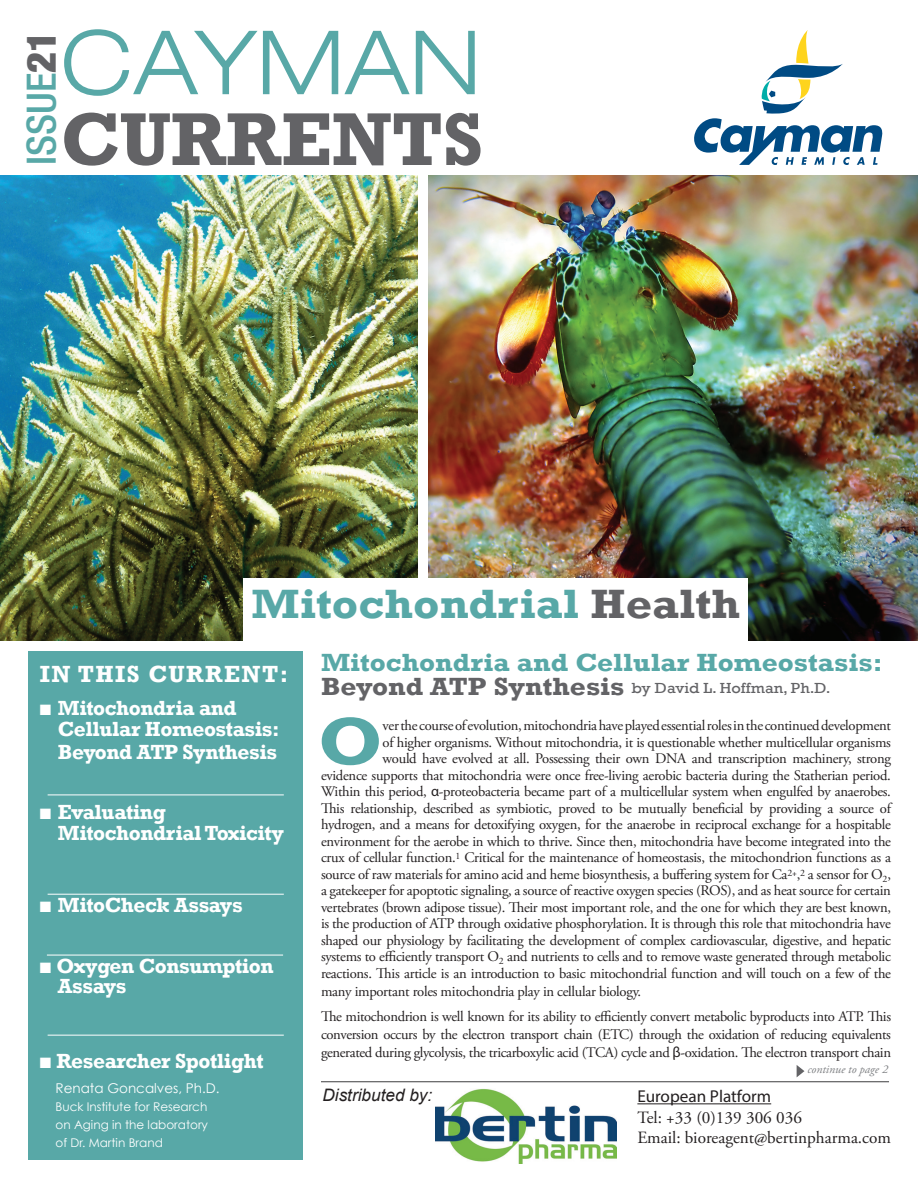
<style>
.page{position:relative;width:918px;height:1188px;background:#fff}
.page>*{position:absolute;margin:0;border:0;box-sizing:border-box;transform-origin:0 0}
.t1{font:300 expanded 88.65px "Helvetica Neue LT Std";letter-spacing:.01em;color:#58a8a7}
.t2{font:700 76.05px "Rockwell";letter-spacing:-.005em;color:#636366}
.t3{font:700 68.85px "Rockwell";color:#58a8a7;scale:1.1 1}
.t4{font:700 42px "Rockwell";color:#58a8a7;scale:1.1 1}
.t5{font:500 condensed 40.5px "Helvetica Neue LT Std";color:#58a8a7}
.t6{font:700 25.5px "Rockwell";color:#58a8a7;scale:1.1 1}
.t7{font:700 24px "Rockwell";letter-spacing:.06em;color:#fff}
.t8{font:700 21px/21px "Rockwell";letter-spacing:-.02em;color:#fff}
.t9{font:17.25px "Adobe Garamond Pro";color:#231f20}
.t10{font:17.25px "Myriad Pro";color:#231f20}
.t11{font:italic 17.25px "Arial";color:#231f20}
.t12{font:15px "Rockwell";color:#636366;scale:1.1 1}
.t13{font:14.7px/16.5px "Adobe Garamond Pro";letter-spacing:-.02em;color:#231f20;text-align:right}
.t14{font:13.5px "Century Gothic";color:#fff}
.t15{font:12px/18px "Century Gothic";color:#fff}
.RElative_Stereochemi{font:italic 12px "Adobe Garamond Pro";color:#808285}
.s1{font-weight:900;color:#636366}
.s2{color:#636366}
.s3{font-weight:700;font-size:25.5px}
.s4{font-family:"Myriad Pro"}
</style>
<div class="page">
<svg style="left:694px;top:30px;width:189px;height:135px"></svg>
<img style="left:429px;top:176px;width:489px;height:464px">
<div style="left:28px;top:652px;width:275px;height:508px;background:#58a8a7"></div>
<hr style="left:48px;top:795px;width:236px;height:1px;background:#fff">
<hr style="left:48px;top:894px;width:236px;height:1px;background:#fff">
<hr style="left:321px;top:1082px;width:568px;height:1px;background:#3e3e3f">
<hr style="left:47px;top:955px;width:236px;height:1px;background:#fff">
<hr style="left:48px;top:1035px;width:236px;height:1px;background:#fff">
<img style="left:0;top:176px;width:418px;height:464px">
<div style="left:243px;top:578px;width:504px;height:67px;background:#fff"></div>
<svg style="left:797px;top:1065px;width:7px;height:12px"></svg>
<hr style="left:637px;top:1103px;width:134px;height:1px;background:#231f20">
<img style="left:436px;top:1089px;width:180px;height:74px">
<p class="t1" style="left:60px;top:10px;width:422px">CAYMAN</p>
<p class="t2" style="left:60px;top:93px;width:424px">CURRENTS</p>
<p class="t5" style="left:17px;top:165px;width:136px;rotate:-90deg">ISSUE<span class="s1">21</span></p>
<p class="t4" style="left:252px;top:578px;width:446px">Mitochondrial <span class="s2">Health</span></p>
<p class="t7" style="left:40px;top:659px;width:250px">IN THIS CURRENT:</p>
<p class="t8" style="left:58px;top:698px;width:223px;text-indent:-18px">■ Mitochondria and<br>Cellular Homeostasis:</p>
<p class="t8" style="left:58px;top:741px;width:221px">Beyond ATP Synthesis</p>
<p class="t8" style="left:58px;top:801px;width:227px;text-indent:-18px">■ Evaluating<br>Mitochondrial Toxicity</p>
<p class="t8" style="left:40px;top:894px;width:204px">■ MitoCheck Assays</p>
<p class="t8" style="left:58px;top:957px;width:217px;line-height:19.5px;text-indent:-18px">■ Oxygen Consumption<br>Assays</p>
<p class="t8" style="left:40px;top:1050px;width:225px">■ Researcher Spotlight</p>
<p class="t14" style="left:56px;top:1080px;width:166px">Renata Goncalves, Ph.D.</p>
<p class="t15" style="left:56px;top:1097px;width:154px">Buck Institute for Research on Aging in the laboratory</p>
<p class="t15" style="left:56px;top:1133px;width:109px">of Dr. Martin Brand</p>
<p class="t6" style="left:321px;top:647px;width:512px">Mitochondria and Cellular Homeostasis:</p>
<p class="t12" style="left:321px;top:680px;width:465px"><span class="s3">Beyond ATP Synthesis</span> by David L. Hoffman, Ph.D.</p>
<p class="t13" style="left:321px;top:718px;width:572px">ver the course of evolution, mitochondria have played essential roles in the continued development<br>of higher organisms. Without mitochondria, it is questionable whether multicellular organisms<br>would have evolved at all. Possessing their own DNA and transcription machinery, strong<br>evidence supports that mitochondria were once free-living aerobic bacteria during the Statherian period.<br>Within this period, <span class="s4">α</span>-proteobacteria became part of a multicellular system when engulfed by anaerobes.<br>This relationship, described as symbiotic, proved to be mutually beneficial by providing a source of hydrogen, and a means for detoxifying oxygen, for the anaerobe in reciprocal exchange for a hospitable environment for the aerobe in which to thrive. Since then, mitochondria have become integrated into the crux of cellular function.<sup>1</sup> Critical for the maintenance of homeostasis, the mitochondrion functions as a source of raw materials for amino acid and heme biosynthesis, a buffering system for Ca<sup>2+</sup>,<sup>2</sup> a sensor for O<sub>2</sub>, a gatekeeper for apoptotic signaling, a source of reactive oxygen species (ROS), and as heat source for certain vertebrates (brown adipose tissue). Their most important role, and the one for which they are best known, is the production of ATP through oxidative phosphorylation. It is through this role that mitochondria have shaped our physiology by facilitating the development of complex cardiovascular, digestive, and hepatic systems to efficiently transport O<sub>2</sub> and nutrients to cells and to remove waste generated through metabolic reactions. This article is an introduction to basic mitochondrial function and will touch on a few of the</p>
<p class="t13" style="left:321px;top:984px;width:322px">many important roles mitochondria play in cellular biology.</p>
<p class="t13" style="left:321px;top:1008px;width:572px;line-height:18px;text-align:justify">The mitochondrion is well known for its ability to efficiently convert metabolic byproducts into ATP. This conversion occurs by the electron transport chain (ETC) through the oxidation of reducing equivalents generated during glycolysis, the tricarboxylic acid (TCA) cycle and <span class="s4">β</span>-oxidation. The electron transport chain</p>
<p class="t3" style="left:318px;top:700px;width:60px">O</p>
<p class="RElative_Stereochemi" style="left:807px;top:1062px;width:82px">continue to page 2</p>
<p class="t11" style="left:322px;top:1084px;width:111px">Distributed by:</p>
<p class="t10" style="left:637px;top:1086px;width:135px">European Platform</p>
<p class="t9" style="left:637px;top:1107px;width:166px">Tel: +33 (0)139 306 036</p>
<p class="t9" style="left:637px;top:1128px;width:255px">Email: bioreagent@bertinpharma.com</p>
</div>
